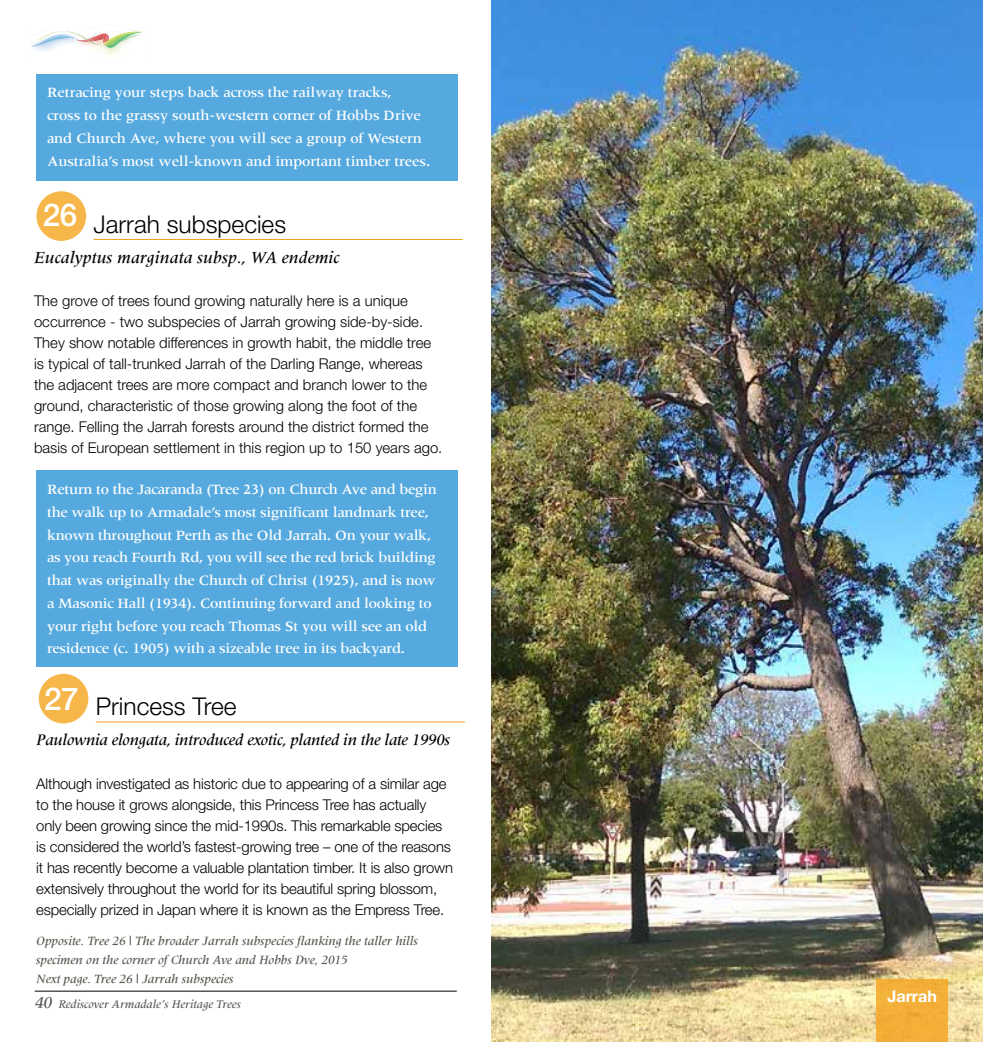
<style>
.page{position:relative;width:983px;height:1042px;background:#fff}
.page>*{position:absolute;margin:0;border:0;box-sizing:border-box;transform-origin:0 0}
.t1{font:500 31.5px "Helvetica Neue LT Pro";color:#fff}
.t2{font:300 24.5px "Helvetica Neue LT Pro";color:#000}
.t3{font:italic 500 17.5px "Meridien Com";letter-spacing:.01em;color:#000}
.t4{font:italic 500 16.62px "Meridien Com";letter-spacing:-.01em;color:#000}
.t5{font:700 16.1px "Helvetica Neue LT Pro";color:#fff}
.t6{font:300 14.88px/21px "Helvetica Neue LT Pro";letter-spacing:-.01em;color:#000}
.t7{font:500 14.88px/22.8px "Meridien";letter-spacing:-.02em;color:#fff}
.t8{font:italic 500 13.12px/19.2px "Meridien Com";color:#56554d}
.t9{font:italic 500 12.25px "Meridien";color:#58595b}
.s1{font-size:17.5px}
</style>
<div class="page">
<hr style="left:35px;top:991px;width:421px;height:1px;background:#000">
<img style="left:30px;top:28px;width:40px;height:10px">
<img style="left:44px;top:38px;width:26px;height:3px">
<svg style="left:47px;top:38px;width:9px;height:2px"></svg>
<img style="left:30px;top:41px;width:40px;height:7px">
<svg style="left:70px;top:27px;width:73px;height:31px"></svg>
<div style="left:36px;top:191px;width:50px;height:50px;background:#f6b64a;border-radius:50%"></div>
<hr style="left:94px;top:239px;width:368px;height:1px;background:#f4a41d">
<div style="left:36px;top:74px;width:421px;height:107px;background:#55a9de"></div>
<div style="left:36px;top:470px;width:421px;height:196px;background:#55a9de"></div>
<div style="left:39px;top:674px;width:49px;height:49px;background:#f6b64a;border-radius:50%"></div>
<hr style="left:96px;top:721px;width:368px;height:1px;background:#f4a41d">
<img style="left:491px;top:0;width:491px;height:1042px">
<div style="left:876px;top:979px;width:71px;height:63px;background:#f4af38"></div>
<p class="t7" style="left:47px;top:81px;width:384px">Retracing your steps back across the railway tracks,<br>cross to the grassy south-western corner of Hobbs Drive and Church Ave, where you will see a group of Western Australia’s most well-known and important timber trees.</p>
<h1 class="t1" style="left:43px;top:196px;width:36px">26</h1>
<h2 class="t2" style="left:94px;top:209px;width:194px">Jarrah subspecies</h2>
<p class="t3" style="left:34px;top:247px;width:307px">Eucalyptus marginata subsp., WA endemic</p>
<p class="t6" style="left:34px;top:290px;width:410px">The grove of trees found growing naturally here is a unique occurrence - two subspecies of Jarrah growing side-by-side.<br>They show notable differences in growth habit, the middle tree is typical of tall-trunked Jarrah of the Darling Range, whereas the adjacent trees are more compact and branch lower to the ground, characteristic of those growing along the foot of the range. Felling the Jarrah forests around the district formed the basis of European settlement in this region up to 150 years ago.</p>
<p class="t7" style="left:47px;top:478px;width:391px">Return to the Jacaranda (Tree 23) on Church Ave and begin the walk up to Armadale’s most significant landmark tree, known throughout Perth as the Old Jarrah. On your walk, as you reach Fourth Rd, you will see the red brick building that was originally the Church of Christ (1925), and is now a Masonic Hall (1934). Continuing forward and looking to your right before you reach Thomas St you will see an old residence (c. 1905) with a sizeable tree in its backyard.</p>
<h1 class="t1" style="left:44px;top:680px;width:36px">27</h1>
<h2 class="t2" style="left:96px;top:692px;width:142px">Princess Tree</h2>
<p class="t4" style="left:36px;top:730px;width:415px">Paulownia elongata, introduced exotic, planted in the late 1990s</p>
<p class="t6" style="left:36px;top:773px;width:418px">Although investigated as historic due to appearing of a similar age to the house it grows alongside, this Princess Tree has actually only been growing since the mid-1990s. This remarkable species is considered the world’s fastest-growing tree – one of the reasons it has recently become a valuable plantation timber. It is also grown extensively throughout the world for its beautiful spring blossom, especially prized in Japan where it is known as the Empress Tree.</p>
<p class="t8" style="left:36px;top:930px;width:383px">Opposite. Tree 26 | The broader Jarrah subspecies flanking the taller hills specimen on the corner of Church Ave and Hobbs Dve, 2015<br>Next page. Tree 26 | Jarrah subspecies</p>
<p class="t9" style="left:35px;top:997px;width:207px"><span class="s1">40</span> Rediscover Armadale’s Heritage Trees</p>
<p class="t5" style="left:887px;top:986px;width:51px">Jarrah</p>
</div>
